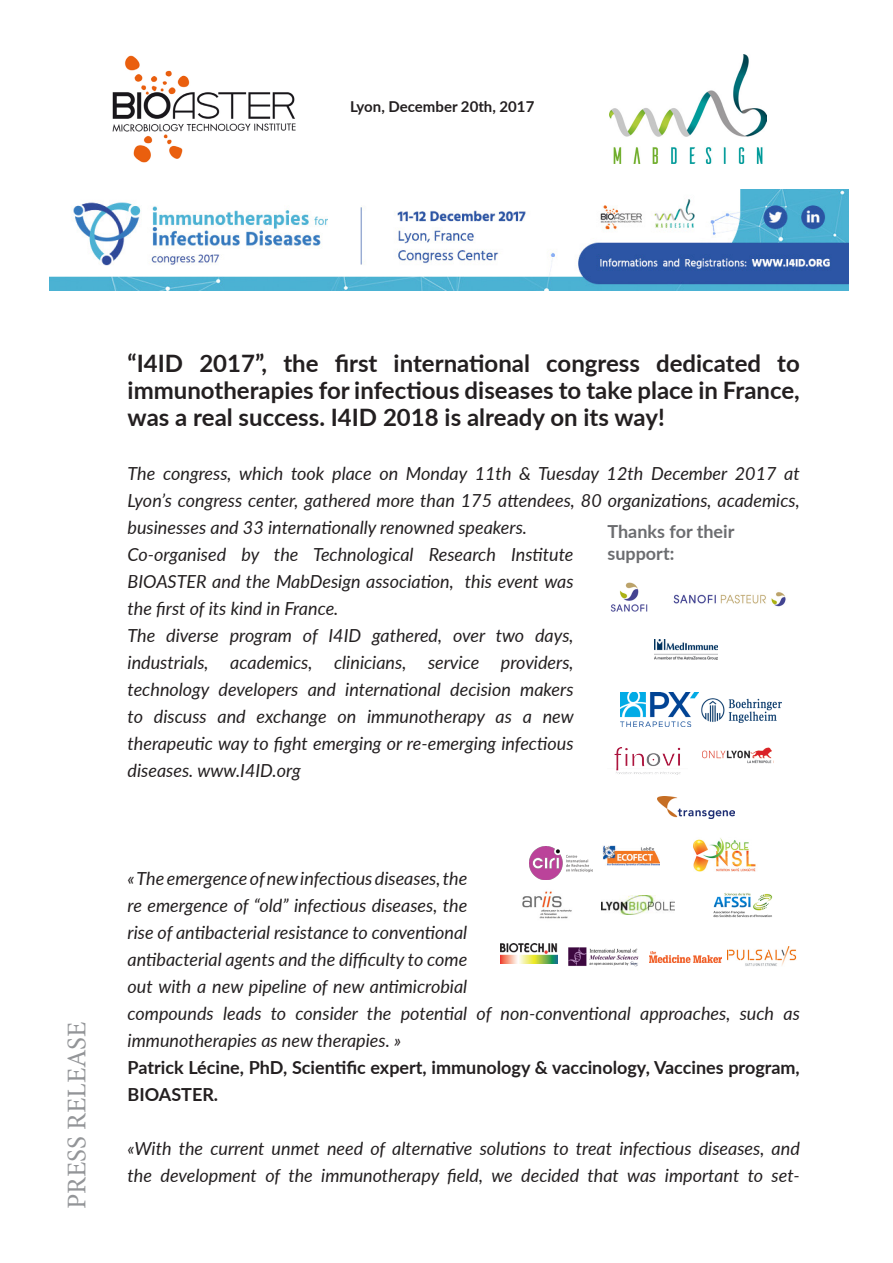
<style>
.page{position:relative;width:893px;height:1263px;background:#fff}
.page>*{position:absolute;margin:0;border:0;box-sizing:border-box;transform-origin:0 0}
.t1{font:27px "Minion Pro";color:#939598}
.t2{font:700 24px/27px "Lato";color:#231f20;text-align:justify}
.t3{font:italic 18px/27px "Lato";color:#231f20;text-align:justify}
.t4{font:700 18px/27px "Lato";color:#231f20}
.t5{font:700 18px/21.6px "Lato";color:#6c6d70}
.t6{font:700 15px "Lato";color:#231f20}
</style>
<div class="page">
<img style="left:112px;top:55px;width:184px;height:108px">
<img style="left:609px;top:54px;width:157px;height:110px">
<img style="left:49px;top:190px;width:799px;height:101px">
<img style="left:501px;top:943px;width:56px;height:21px">
<img style="left:568px;top:947px;width:71px;height:20px">
<img style="left:728px;top:946px;width:69px;height:20px">
<img style="left:649px;top:952px;width:72px;height:10px">
<img style="left:713px;top:893px;width:59px;height:24px">
<img style="left:522px;top:891px;width:50px;height:28px">
<img style="left:603px;top:845px;width:57px;height:20px">
<img style="left:529px;top:846px;width:63px;height:33px">
<img style="left:694px;top:838px;width:62px;height:34px">
<img style="left:602px;top:895px;width:73px;height:20px">
<img style="left:614px;top:747px;width:67px;height:28px">
<img style="left:701px;top:698px;width:81px;height:25px">
<img style="left:657px;top:796px;width:78px;height:22px">
<img style="left:654px;top:639px;width:63px;height:20px">
<img style="left:702px;top:747px;width:72px;height:17px">
<img style="left:620px;top:692px;width:78px;height:34px">
<img style="left:673px;top:592px;width:113px;height:15px">
<img style="left:610px;top:582px;width:38px;height:30px">
<p class="t6" style="left:350px;top:95px;width:186px">Lyon, December 20th, 2017</p>
<h1 class="t1" style="left:59px;top:1209px;width:189px;rotate:-90deg">PRESS RELEASE</h1>
<p class="t2" style="left:128px;top:349px;width:674px">“I4ID 2017”, the first international congress dedicated to immunotherapies for infectious diseases to take place in France, was a real success. I4ID 2018 is already on its way!</p>
<p class="t3" style="left:128px;top:459px;width:674px">The congress, which took place on Monday 11th &amp; Tuesday 12th December 2017 at Lyon’s congress center, gathered more than 175 attendees, 80 organizations, academics, businesses and 33 internationally renowned speakers.</p>
<p class="t3" style="left:128px;top:540px;width:447px">Co-organised by the Technological Research Institute BIOASTER and the MabDesign association, this event was the first of its kind in France.</p>
<p class="t3" style="left:128px;top:621px;width:448px">The diverse program of I4ID gathered, over two days, industrials, academics, clinicians, service providers, technology developers and international decision makers to discuss and exchange on immunotherapy as a new therapeutic way to fight emerging or re-emerging infectious diseases. www.I4ID.org</p>
<p class="t5" style="left:607px;top:520px;width:128px">Thanks for their support:</p>
<p class="t3" style="left:128px;top:864px;width:674px;text-align:left">«The emergence of new infectious diseases, the<br>re emergence of “old” infectious diseases, the<br>rise of antibacterial resistance to conventional<br>antibacterial agents and the difficulty to come<br>out with a new pipeline of new antimicrobial<br>compounds leads to consider the potential of non-conventional approaches, such as immunotherapies as new therapies. »</p>
<p class="t4" style="left:128px;top:1053px;width:674px">Patrick Lécine, PhD, Scientific expert, immunology &amp; vaccinology, Vaccines program,<br>BIOASTER.</p>
<p class="t3" style="left:128px;top:1134px;width:674px">«With the current unmet need of alternative solutions to treat infectious diseases, and the development of the immunotherapy field, we decided that was important to set-</p>
</div>
